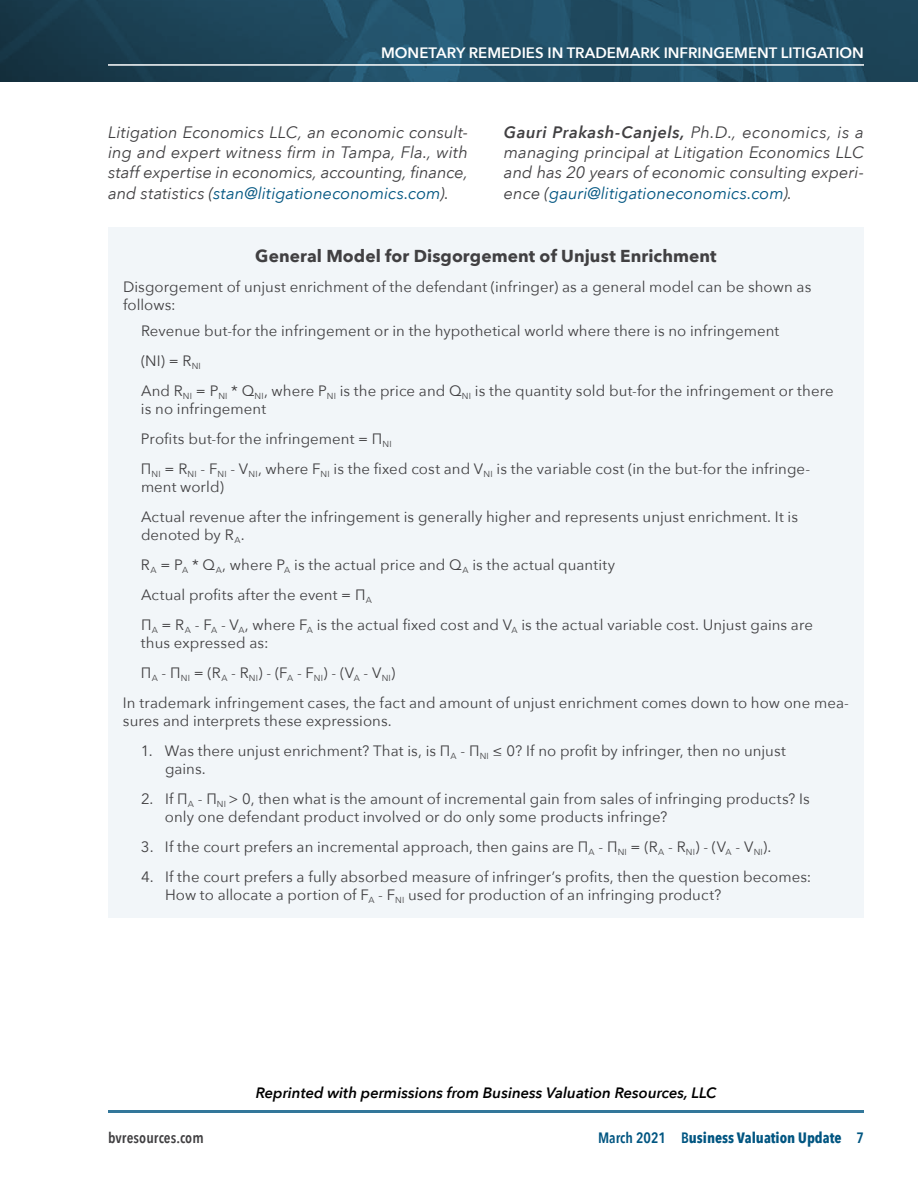
<style>
.page{position:relative;width:918px;height:1188px;background:#fff}
.page>*{position:absolute;margin:0;border:0;box-sizing:border-box;transform-origin:0 0}
.t1{font:700 17.25px "Avenir Next";letter-spacing:.005em;color:#414042}
.t2{font:italic 16.5px/20.2px "Avenir Next";color:#414042;text-align:justify}
.t3{font:15px/30px "Avenir Next";letter-spacing:.005em;color:#414042}
.t4{font:italic 600 15px "Avenir Next";color:#000}
.t5{font:600 15px "Avenir Next";color:#fff}
.t6{font:700 15px "Avenir Next Condensed";color:#005581}
.t7{font:600 15px "Avenir Next Condensed";letter-spacing:.005em;color:#414042}
.s1{color:#005581}
.s2{font-weight:600}
</style>
<div class="page">
<svg style="left:0;top:0;width:918px;height:82px;background:#1f495f"></svg>
<hr style="left:108px;top:1110px;width:756px;height:3px;background:#33779a">
<hr style="left:108px;top:64px;width:756px;height:2px;background:#fff">
<div style="left:108px;top:227px;width:756px;height:691px;background:#f2f6f9"></div>
<p class="t5" style="left:381px;top:40px;width:484px">MONETARY REM EDIES I N TRADEMARK I NFRINGEM ENT LITIGATION</p>
<p class="t2" style="left:108px;top:121px;width:362px">Litigation Economics LLC, an economic consult&shy;ing and expert witness firm in Tampa, Fla., with staff expertise in economics, accounting, finance, and statistics (<span class="s1">stan@litigationeconomics.com</span>).</p>
<p class="t2" style="left:504px;top:121px;width:361px"><span class="s2">Gauri Prakash-Canjels,</span> Ph.D., economics, is a managing principal at Litigation Economics LLC and has 20 years of economic consulting experi&shy;ence (<span class="s1">gauri@litigationeconomics.com</span>).</p>
<p class="t1" style="left:255px;top:241px;width:463px">General Model for Disgorgement of Unjust Enrichment</p>
<p class="t3" style="left:123px;top:277px;width:690px;line-height:18px">Disgorgement of unjust enrichment of the defendant (infringer) as a general model can be shown as follows:</p>
<p class="t3" style="left:141px;top:315px;width:694px">Revenue but-for the infringement or in the hypothetical world where there is no infringement<br>(NI) = R<sub>NI<br></sub>And R<sub>NI</sub> = P<sub>NI</sub> * Q<sub>NI</sub>, where P<sub>NI</sub> is the price and Q<sub>NI</sub> is the quantity sold but-for the infringement or there</p>
<p class="t3" style="left:141px;top:393px;width:671px">is no infringement<br>Profits but-for the infringement = Π<sub>NI<br></sub>Π<sub>NI</sub> = R<sub>NI</sub> - F<sub>NI</sub> - V<sub>NI</sub>, where F<sub>NI</sub> is the fixed cost and V<sub>NI</sub> is the variable cost (in the but-for the infringe-</p>
<p class="t3" style="left:141px;top:471px;width:659px">ment world)<br>Actual revenue after the infringement is generally higher and represents unjust enrichment. It is</p>
<p class="t3" style="left:141px;top:519px;width:674px">denoted by R<sub>A</sub>.<br>R<sub>A</sub> = P<sub>A</sub> * Q<sub>A</sub>, where P<sub>A</sub> is the actual price and Q<sub>A</sub> is the actual quantity<br>Actual profits after the event = Π<sub>A<br></sub>Π<sub>A</sub> = R<sub>A</sub> - F<sub>A</sub> - V<sub>A</sub>, where F<sub>A</sub> is the actual fixed cost and V<sub>A</sub> is the actual variable cost. Unjust gains are</p>
<p class="t3" style="left:141px;top:627px;width:129px">thus expressed as:</p>
<p class="t3" style="left:141px;top:657px;width:256px">Π<sub>A</sub> - Π<sub>NI</sub> = (R<sub>A</sub> - R<sub>NI</sub>) - (F<sub>A</sub> - F<sub>NI</sub>) - (V<sub>A</sub> - V<sub>NI</sub>)</p>
<p class="t3" style="left:123px;top:687px;width:727px">In trademark infringement cases, the fact and amount of unjust enrichment comes down to how one mea-</p>
<p class="t3" style="left:123px;top:705px;width:270px">sures and interprets these expressions.</p>
<p class="t3" style="left:165px;top:741px;width:622px;line-height:18px;text-indent:-24px">1. Was there unjust enrichment? That is, is Π<sub>A</sub> - Π<sub>NI</sub> ≤ 0? If no profit by infringer, then no unjust gains.</p>
<p class="t3" style="left:165px;top:789px;width:646px;line-height:18px;text-indent:-24px">2. If Π<sub>A</sub> - Π<sub>NI</sub> &gt; 0, then what is the amount of incremental gain from sales of infringing products? Is only one defendant product involved or do only some products infringe?</p>
<p class="t3" style="left:141px;top:831px;width:632px">3. If the court prefers an incremental approach, then gains are Π<sub>A</sub> - Π<sub>NI</sub> = (R<sub>A</sub> - R<sub>NI</sub>) - (V<sub>A</sub> - V<sub>NI</sub>).</p>
<p class="t3" style="left:165px;top:867px;width:648px;line-height:18px;text-indent:-24px">4. If the court prefers a fully absorbed measure of infringer’s profits, then the question becomes:<br>How to allocate a portion of F<sub>A</sub> - F<sub>NI</sub> used for production of an infringing product?</p>
<p class="t4" style="left:256px;top:1080px;width:462px">Reprinted with permissions from Business Valuation Resources, LLC</p>
<p class="t7" style="left:108px;top:1125px;width:97px">bvresources.com</p>
<p class="t6" style="left:598px;top:1129px;width:267px"><span class="s2">March 2021 B</span>usiness Valuation Update <span class="s2">7</span></p>
</div>
